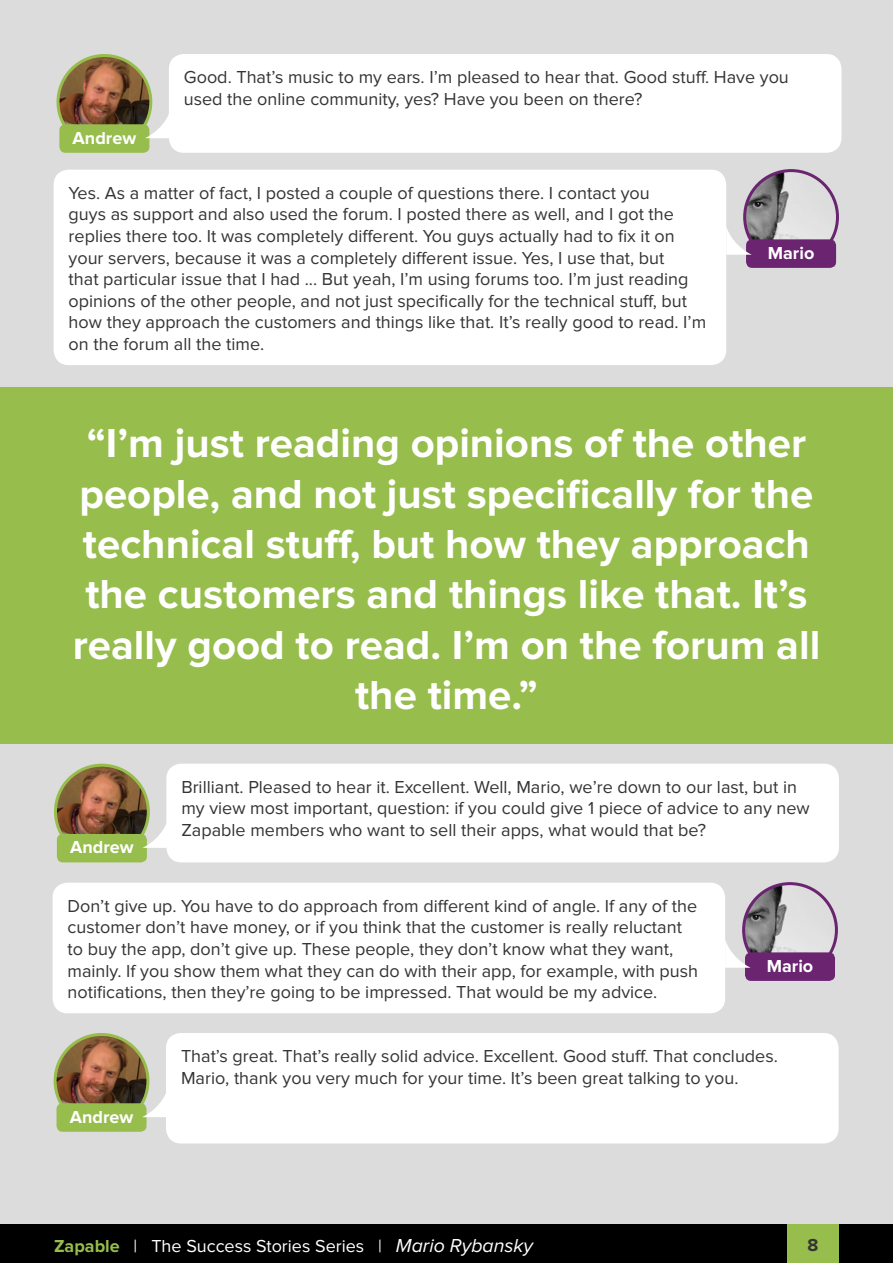
<style>
.page{position:relative;width:893px;height:1263px;background:#dcdcdc}
.page>*{position:absolute;margin:0;border:0;box-sizing:border-box;transform-origin:0 0}
.t1{font:700 42px/50.4px "Proxima Nova";color:#fff;text-align:center}
.t2{font:18px/21.6px "Proxima Nova";color:#343434}
.t3{font:18px "Proxima Nova";color:#fff}
.t4{font:700 18px "Proxima Nova";color:#fff}
.t5{font:700 18px "Proxima Nova";color:#343434}
.s1{font-weight:700;color:#97bd4c}
.s2{font-style:italic;font-size:19.5px}
</style>
<div class="page">
<div style="left:0;top:1224px;width:893px;height:39px;background:#000"></div>
<div style="left:787px;top:1224px;width:52px;height:39px;background:#97bd4c"></div>
<div style="left:169px;top:54px;width:672px;height:99px;background:#fff;border-radius:15px"></div>
<img style="left:58px;top:56px;width:93px;height:92px;border-radius:46px">
<div style="left:56px;top:54px;width:96px;height:96px;border:3px solid #97bd4c;border-radius:50%"></div>
<div style="left:59px;top:124px;width:90px;height:29px;background:#97bd4c;border-radius:6px"></div>
<svg style="left:145px;top:110px;width:24px;height:28px"></svg>
<div style="left:54px;top:170px;width:672px;height:195px;background:#fff;border-radius:15px"></div>
<img style="left:745px;top:171px;width:92px;height:92px;border-radius:46px">
<div style="left:743px;top:169px;width:96px;height:96px;border:3px solid #6a2470;border-radius:50%"></div>
<div style="left:746px;top:239px;width:90px;height:29px;background:#6a2470;border-radius:6px"></div>
<svg style="left:726px;top:226px;width:26px;height:29px"></svg>
<div style="left:166px;top:764px;width:673px;height:98px;background:#fff;border-radius:15px"></div>
<img style="left:56px;top:765px;width:92px;height:93px;border-radius:46px">
<div style="left:54px;top:764px;width:96px;height:95px;border:3px solid #97bd4c;border-radius:50%"></div>
<div style="left:57px;top:834px;width:90px;height:28px;background:#97bd4c;border-radius:6px"></div>
<svg style="left:142px;top:819px;width:25px;height:29px"></svg>
<div style="left:0;top:387px;width:893px;height:357px;background:#97bd4c"></div>
<div style="left:53px;top:883px;width:672px;height:130px;background:#fff;border-radius:15px"></div>
<img style="left:744px;top:884px;width:92px;height:92px;border-radius:46px">
<div style="left:742px;top:882px;width:96px;height:96px;border:3px solid #6a2470;border-radius:50%"></div>
<div style="left:745px;top:952px;width:90px;height:29px;background:#6a2470;border-radius:6px"></div>
<svg style="left:725px;top:939px;width:26px;height:29px"></svg>
<div style="left:166px;top:1033px;width:673px;height:110px;background:#fff;border-radius:15px"></div>
<img style="left:55px;top:1034px;width:93px;height:93px;border-radius:46px">
<div style="left:54px;top:1033px;width:95px;height:96px;border:3px solid #97bd4c;border-radius:50%"></div>
<div style="left:57px;top:1103px;width:90px;height:29px;background:#97bd4c;border-radius:6px"></div>
<svg style="left:142px;top:1089px;width:24px;height:28px"></svg>
<p class="t4" style="left:73px;top:127px;width:65px">Andrew</p>
<p class="t2" style="left:184px;top:67px;width:606px">Good. That’s music to my ears. I’m pleased to hear that. Good stuff. Have you used the online community, yes? Have you been on there?</p>
<p class="t2" style="left:69px;top:182px;width:639px">Yes. As a matter of fact, I posted a couple of questions there. I contact you<br>guys as support and also used the forum. I posted there as well, and I got the replies there too. It was completely different. You guys actually had to fix it on your servers, because it was a completely different issue. Yes, I use that, but<br>that particular issue that I had ... But yeah, I’m using forums too. I’m just reading opinions of the other people, and not just specifically for the technical stuff, but how they approach the customers and things like that. It’s really good to read. I’m on the forum all the time.</p>
<p class="t4" style="left:768px;top:243px;width:48px">Mario</p>
<h1 class="t1" style="left:73px;top:419px;width:749px">“I’m just reading opinions of the other people, and not just specifically for the technical stuff, but how they approach the customers and things like that. It’s really good to read. I’m on the forum all the time.”</h1>
<p class="t4" style="left:70px;top:837px;width:65px">Andrew</p>
<p class="t2" style="left:181px;top:776px;width:630px">Brilliant. Pleased to hear it. Excellent. Well, Mario, we’re down to our last, but in my view most important, question: if you could give 1 piece of advice to any new<br>Zapable members who want to sell their apps, what would that be?</p>
<p class="t2" style="left:68px;top:895px;width:632px">Don’t give up. You have to do approach from different kind of angle. If any of the customer don’t have money, or if you think that the customer is really reluctant to buy the app, don’t give up. These people, they don’t know what they want, mainly. If you show them what they can do with their app, for example, with push notifications, then they’re going to be impressed. That would be my advice.</p>
<p class="t4" style="left:767px;top:955px;width:48px">Mario</p>
<p class="t4" style="left:70px;top:1106px;width:65px">Andrew</p>
<p class="t2" style="left:181px;top:1046px;width:598px">That’s great. That’s really solid advice. Excellent. Good stuff. That concludes.<br>Mario, thank you very much for your time. It’s been great talking to you.</p>
<p class="t3" style="left:54px;top:1235px;width:481px"><span class="s1">Zapable</span> | The Success Stories Series | <span class="s2">Mario Rybansky</span></p>
<p class="t5" style="left:807px;top:1234px;width:12px">8</p>
</div>
